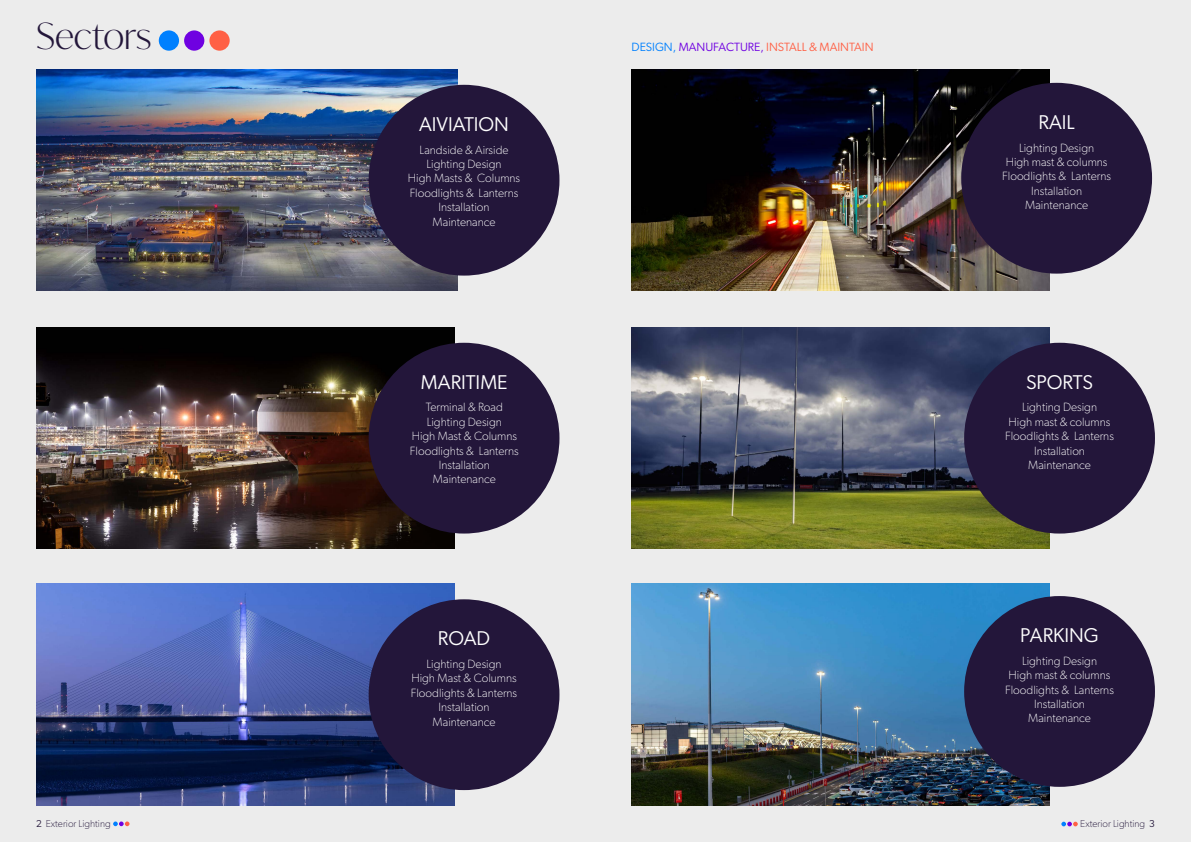
<style>
.page{position:relative;width:1191px;height:842px;background:#ececec}
.page>*{position:absolute;margin:0;border:0;box-sizing:border-box;transform-origin:0 0}
.t1{font:300 36px "Ivy Mode";color:#23163a}
.t2{font:20px "Gibson";color:#fff}
.t3{font:100 12px/14.4px "Gibson";color:#fff;text-align:center}
.t4{font:12px "Gibson";color:#ff6045}
.t5{font:100 10px "Gibson";color:#23163a}
.s1{color:#0080fe}
.s2{color:#6f01e1}
.s3{font-weight:400}
</style>
<div class="page">
<img style="left:36px;top:70px;width:421px;height:221px">
<img style="left:36px;top:328px;width:418px;height:220px">
<img style="left:36px;top:583px;width:418px;height:223px">
<img style="left:631px;top:70px;width:418px;height:221px">
<img style="left:631px;top:328px;width:418px;height:220px">
<div style="left:369px;top:85px;width:190px;height:191px;background:#23163a;border-radius:50%"></div>
<div style="left:961px;top:83px;width:191px;height:191px;background:#23163a;border-radius:50%"></div>
<div style="left:369px;top:343px;width:190px;height:190px;background:#23163a;border-radius:50%"></div>
<div style="left:369px;top:599px;width:190px;height:191px;background:#23163a;border-radius:50%"></div>
<div style="left:964px;top:343px;width:191px;height:190px;background:#23163a;border-radius:50%"></div>
<img style="left:631px;top:583px;width:418px;height:223px">
<div style="left:964px;top:596px;width:191px;height:191px;background:#23163a;border-radius:50%"></div>
<div style="left:184px;top:30px;width:20px;height:21px;background:#6f01e1;border-radius:50%"></div>
<div style="left:159px;top:30px;width:20px;height:21px;background:#0080fe;border-radius:50%"></div>
<div style="left:209px;top:30px;width:21px;height:21px;background:#ff6045;border-radius:50%"></div>
<svg style="left:113px;top:821px;width:16px;height:5px"></svg>
<svg style="left:1061px;top:822px;width:16px;height:4px"></svg>
<h1 class="t1" style="left:36px;top:11px;width:117px">Sectors</h1>
<h2 class="t2" style="left:419px;top:112px;width:91px">AIVIATION</h2>
<p class="t3" style="left:408px;top:142px;width:114px">Landside &amp; Airside<br>Lighting Design<br>High Masts &amp; Columns<br>Floodlights &amp; Lanterns<br>Installation<br>Maintenance</p>
<h2 class="t2" style="left:421px;top:370px;width:88px">MARITIME</h2>
<p class="t3" style="left:410px;top:400px;width:110px">Terminal &amp; Road<br>Lighting Design<br>High Mast &amp; Columns<br>Floodlights &amp; Lanterns<br>Installation<br>Maintenance</p>
<h2 class="t2" style="left:438px;top:626px;width:54px">ROAD</h2>
<p class="t3" style="left:411px;top:656px;width:108px">Lighting Design<br>High Mast &amp; Columns<br>Floodlights &amp; Lanterns<br>Installation<br>Maintenance</p>
<p class="t4" style="left:631px;top:39px;width:243px"><span class="s1">DESIGN,</span> <span class="s2">MANUFACTURE,</span> INSTALL &amp; MAINTAIN</p>
<h2 class="t2" style="left:1038px;top:110px;width:38px">RAIL</h2>
<p class="t3" style="left:1002px;top:140px;width:110px">Lighting Design<br>High mast &amp; columns<br>Floodlights &amp; Lanterns<br>Installation<br>Maintenance</p>
<h2 class="t2" style="left:1026px;top:370px;width:68px">SPORTS</h2>
<p class="t3" style="left:1005px;top:400px;width:110px">Lighting Design<br>High mast &amp; columns<br>Floodlights &amp; Lanterns<br>Installation<br>Maintenance</p>
<h2 class="t2" style="left:1020px;top:623px;width:80px">PARKING</h2>
<p class="t3" style="left:1005px;top:653px;width:110px">Lighting Design<br>High mast &amp; columns<br>Floodlights &amp; Lanterns<br>Installation<br>Maintenance</p>
<p class="t5" style="left:36px;top:817px;width:76px"><span class="s3">2</span> Exterior Lighting</p>
<p class="t5" style="left:1080px;top:817px;width:76px">Exterior Lighting <span class="s3">3</span></p>
</div>
